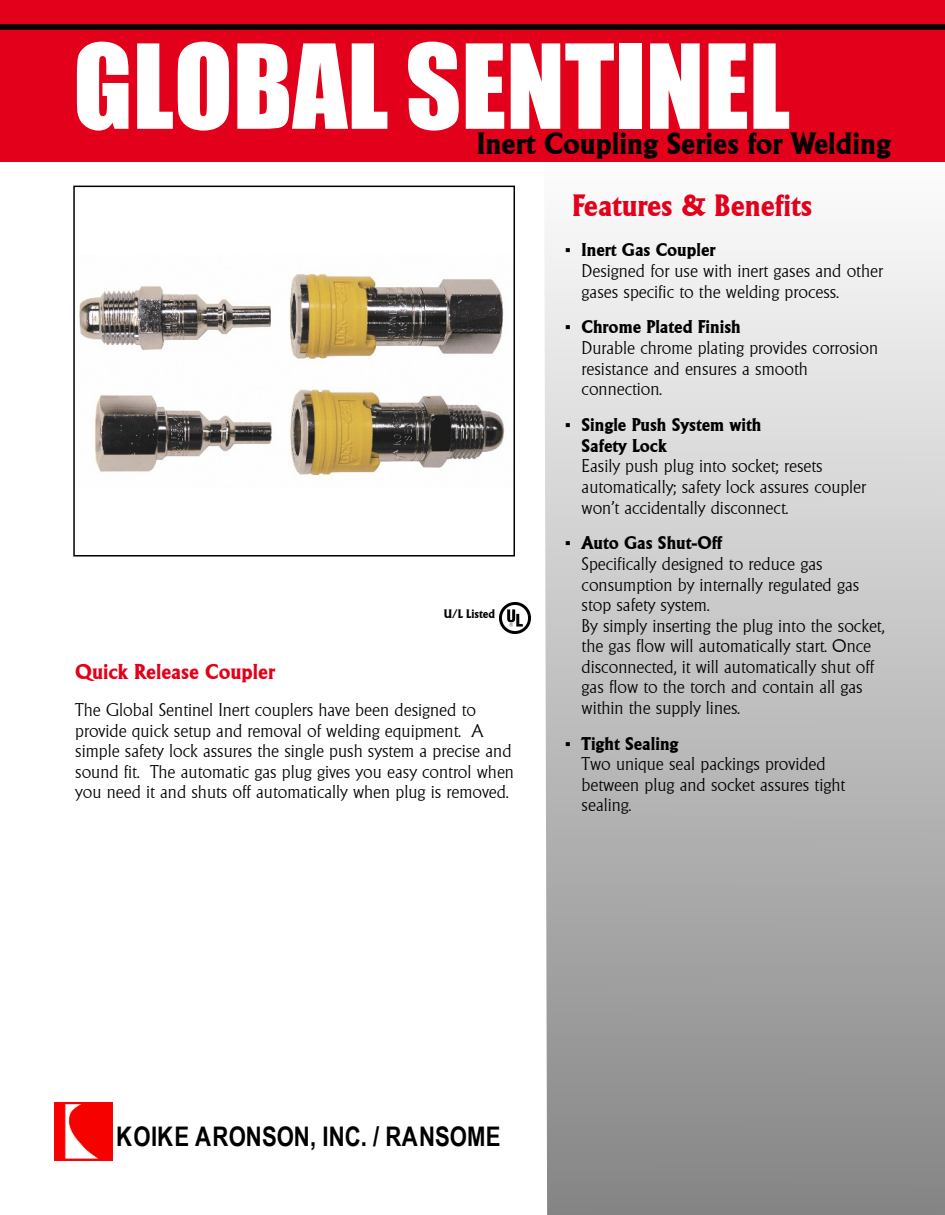
<style>
.page{position:relative;width:945px;height:1215px;background:#fff}
.page>*{position:absolute;margin:0;border:0;box-sizing:border-box;transform-origin:0 0}
.t1{font:108px "Impact";color:#fff}
.t2{font:30px "Andre Heavy SF Bold";color:#000}
.t3{font:30px "Andre Heavy SF Bold";color:#e2001a}
.t4{font:700 27px "Arial Narrow";letter-spacing:.005em;color:#000}
.t5{font:21px "Andre Heavy SF Bold";color:#e2001a}
.t6{font:18px/20.5px "Andre Light SF";color:#000}
.t7{font:18px/21px "Andre Heavy SF Bold";color:#000}
.t8{font:12px "Andre Heavy SF Bold";color:#000}
.s1{font-family:"Times New Roman"}
</style>
<div class="page">
<svg style="left:545px;top:231px;width:400px;height:984px;background:#bcbcbc"></svg>
<div style="left:0;top:0;width:945px;height:162px;background:#e2001a"></div>
<div style="left:0;top:24px;width:945px;height:6px;background:#000"></div>
<img style="left:54px;top:1103px;width:58px;height:58px">
<img style="left:79px;top:273px;width:426px;height:203px">
<div style="left:73px;top:186px;width:442px;height:371px;border:2px solid #000"></div>
<img style="left:500px;top:603px;width:31px;height:31px">
<h1 class="t1" style="left:73px;top:43px;width:718px">GLOBAL SENTINEL</h1>
<h2 class="t2" style="left:477px;top:132px;width:416px">Inert Coupling Series for Welding</h2>
<p class="t8" style="left:444px;top:609px;width:53px">U/L Listed</p>
<p class="t5" style="left:75px;top:664px;width:201px">Quick Release Coupler</p>
<p class="t6" style="left:75px;top:700px;width:440px">The Global Sentinel Inert couplers have been designed to provide quick setup and removal of welding equipment. A simple safety lock assures the single push system a precise and sound fit. The automatic gas plug gives you easy control when you need it and shuts off automatically when plug is removed.</p>
<h2 class="t3" style="left:572px;top:194px;width:242px">Features &amp; Benefits</h2>
<p class="t7" style="left:565px;top:241px;width:152px"><span class="s1">▪</span> Inert Gas Coupler</p>
<p class="t6" style="left:582px;top:261px;width:303px">Designed for use with inert gases and other gases specific to the welding process.</p>
<p class="t7" style="left:565px;top:318px;width:178px"><span class="s1">▪</span> Chrome Plated Finish</p>
<p class="t6" style="left:582px;top:338px;width:298px">Durable chrome plating provides corrosion resistance and ensures a smooth connection.</p>
<p class="t7" style="left:582px;top:415px;width:181px;text-indent:-17px"><span class="s1">▪</span> Single Push System with<br>Safety Lock</p>
<p class="t6" style="left:582px;top:456px;width:286px">Easily push plug into socket; resets automatically; safety lock assures coupler won’t accidentally disconnect.</p>
<p class="t7" style="left:565px;top:534px;width:159px"><span class="s1">▪</span> Auto Gas Shut-Off</p>
<p class="t6" style="left:582px;top:554px;width:304px">Specifically designed to reduce gas consumption by internally regulated gas stop safety system.<br>By simply inserting the plug into the socket, the gas flow will automatically start. Once disconnected, it will automatically shut off gas flow to the torch and contain all gas within the supply lines.</p>
<p class="t7" style="left:565px;top:734px;width:115px"><span class="s1">▪</span> Tight Sealing</p>
<p class="t6" style="left:582px;top:754px;width:265px">Two unique seal packings provided between plug and socket assures tight sealing.</p>
<h3 class="t4" style="left:116px;top:1126px;width:386px">KOIKE ARONSON, INC. / RANSOME</h3>
</div>
